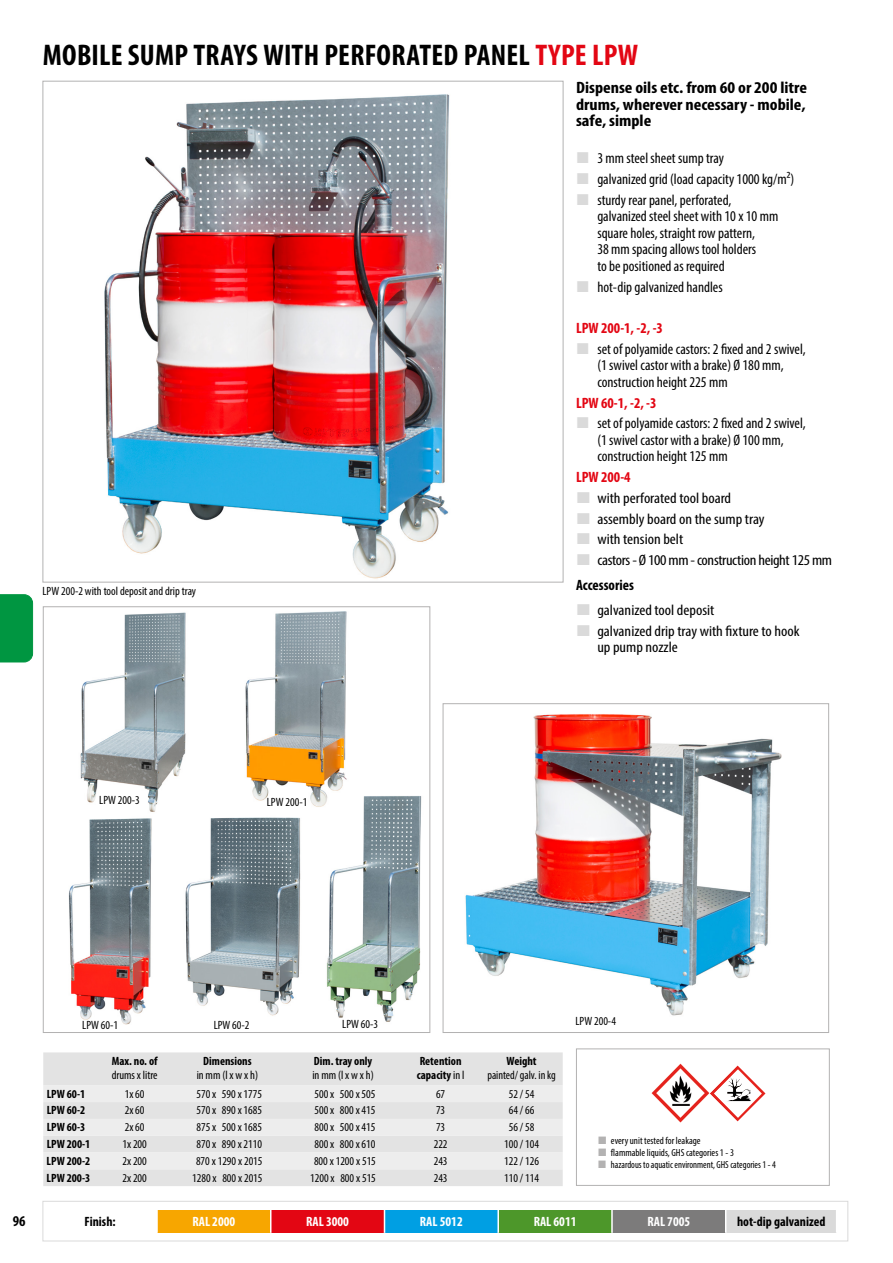
<style>
.page{position:relative;width:893px;height:1263px;background:#fff}
.page>*{position:absolute;margin:0;border:0;box-sizing:border-box;transform-origin:0 0}
.t1{font:700 condensed 30px "Myriad Pro";letter-spacing:.01em;color:#000}
.t2{font:700 condensed 16.5px/16.5px "Myriad Pro";color:#000;text-align:justify;scale:1.1 1}
.t3{font:condensed 15px/16.5px "Myriad Pro";color:#000}
.t4{font:condensed 15px/20.7px "Myriad Pro";color:#000;scale:1.1 1}
.t5{font:700 condensed 15px "Myriad Pro";color:#e30613}
.t6{font:700 condensed 15px "Myriad Pro";color:#000}
.t7{font:700 condensed 13.5px "Myriad Pro";color:#fff}
.t8{font:700 condensed 13.5px "Myriad Pro";color:#000}
.t9{font:condensed 12px "Myriad Pro";color:#000}
.t10{font:700 condensed 12px/14.4px "Myriad Pro";color:#000}
.t11{font:condensed 10.35px/11.7px "Myriad Pro";color:#000}
.s1{color:#e30613}
.s2{font-weight:400}
</style>
<div class="page">
<div style="left:157px;top:1210px;width:114px;height:22px;background:#f7a600"></div>
<div style="left:271px;top:1210px;width:113px;height:22px;background:#e30613"></div>
<div style="left:384px;top:1210px;width:114px;height:22px;background:#009fe3"></div>
<div style="left:498px;top:1210px;width:114px;height:22px;background:#4d972a"></div>
<div style="left:612px;top:1210px;width:114px;height:22px;background:#7c7b7b"></div>
<div style="left:726px;top:1210px;width:111px;height:22px;background:#dadada"></div>
<hr style="left:497px;top:1210px;width:2px;height:22px;background:#fff">
<hr style="left:611px;top:1210px;width:2px;height:22px;background:#fff">
<svg style="left:270px;top:1210px;width:1px;height:23px"></svg>
<svg style="left:384px;top:1210px;width:1px;height:23px"></svg>
<svg style="left:725px;top:1210px;width:1px;height:23px"></svg>
<svg style="left:836px;top:1210px;width:1px;height:22px"></svg>
<hr style="left:156px;top:1210px;width:2px;height:22px;background:#fff">
<div style="left:43px;top:1201px;width:805px;height:40px;border:1px solid #dadada"></div>
<div style="left:0;top:594px;width:33px;height:69px;background:#009641"></div>
<img style="left:104px;top:94px;width:346px;height:485px">
<div style="left:43px;top:1052px;width:520px;height:134px;background:#e3e3e3"></div>
<svg style="left:43px;top:1085px;width:520px;height:84px;background:#e9e9e9"></svg>
<div style="left:576px;top:1048px;width:254px;height:138px;background:#fff;border:1px solid #b3b2b2"></div>
<img style="left:651px;top:1064px;width:114px;height:58px">
<img style="left:465px;top:714px;width:317px;height:302px">
<div style="left:443px;top:703px;width:386px;height:330px;border:1px solid #b3b2b2"></div>
<img style="left:326px;top:796px;width:96px;height:226px">
<img style="left:185px;top:817px;width:116px;height:199px">
<img style="left:245px;top:611px;width:122px;height:197px">
<img style="left:80px;top:612px;width:120px;height:207px">
<img style="left:68px;top:812px;width:95px;height:212px">
<h1 class="t1" style="left:43px;top:36px;width:597px">MOBILE SUMP TRAYS WITH PERFORATED PANEL <span class="s1">TYPE LPW</span></h1>
<p class="t9" style="left:43px;top:583px;width:155px">LPW 200-2 with tool deposit and drip tray</p>
<p class="t9" style="left:99px;top:792px;width:42px">LPW 200-3</p>
<p class="t9" style="left:267px;top:795px;width:42px">LPW 200-1</p>
<p class="t2" style="left:576px;top:79px;width:211px">Dispense oils etc. from 60 or 200 litre drums, wherever necessary - mobile, safe, simple</p>
<p class="t3" style="left:597px;top:148px;width:198px;line-height:20.7px">3 mm steel sheet sump tray<br>galvanized grid (load capacity 1000 kg/m²) sturdy rear panel, perforated,</p>
<p class="t3" style="left:597px;top:208px;width:182px">galvanized steel sheet with 10 x 10 mm square holes, straight row pattern,<br>38 mm spacing allows tool holders<br>to be positioned as required</p>
<p class="t3" style="left:597px;top:278px;width:127px">hot-dip galvanized handles</p>
<p class="t5" style="left:576px;top:319px;width:88px">LPW 200-1, -2, -3</p>
<p class="t3" style="left:597px;top:340px;width:210px">set of polyamide castors: 2 fixed and 2 swivel, (1 swivel castor with a brake) Ø 180 mm, construction height 225 mm</p>
<p class="t5" style="left:576px;top:393px;width:82px">LPW 60-1, -2, -3</p>
<p class="t3" style="left:597px;top:415px;width:210px">set of polyamide castors: 2 fixed and 2 swivel, (1 swivel castor with a brake) Ø 100 mm, construction height 125 mm</p>
<p class="t5" style="left:576px;top:468px;width:56px">LPW 200-4</p>
<p class="t4" style="left:597px;top:487px;width:215px">with perforated tool board<br>assembly board on the sump tray<br>with tension belt<br>castors - Ø 100 mm - construction height 125 mm</p>
<p class="t6" style="left:576px;top:576px;width:59px">Accessories</p>
<p class="t4" style="left:597px;top:600px;width:185px">galvanized tool deposit<br>galvanized drip tray with fixture to hook</p>
<p class="t4" style="left:597px;top:637px;width:75px">up pump nozzle</p>
<p class="t9" style="left:82px;top:1018px;width:37px">LPW 60-1</p>
<p class="t9" style="left:214px;top:1018px;width:37px">LPW 60-2</p>
<p class="t9" style="left:342px;top:1017px;width:37px">LPW 60-3</p>
<p class="t9" style="left:575px;top:1014px;width:42px">LPW 200-4</p>
<p class="t10" style="left:112px;top:1053px;width:47px">Max. no. of</p>
<p class="t9" style="left:112px;top:1068px;width:47px">drums x litre</p>
<p class="t10" style="left:203px;top:1053px;width:50px">Dimensions</p>
<p class="t9" style="left:197px;top:1068px;width:63px">in mm (l x w x h)</p>
<p class="t10" style="left:314px;top:1053px;width:60px">Dim. tray only</p>
<p class="t9" style="left:312px;top:1068px;width:63px">in mm (l x w x h)</p>
<p class="t10" style="left:417px;top:1053px;width:49px">Retention capacity <span class="s2">in l</span></p>
<p class="t10" style="left:506px;top:1053px;width:32px">Weight</p>
<p class="t9" style="left:487px;top:1068px;width:70px">painted/ galv. in kg</p>
<p class="t10" style="left:47px;top:1086px;width:40px">LPW 60-1</p>
<p class="t9" style="left:125px;top:1087px;width:21px">1x 60</p>
<p class="t9" style="left:196px;top:1087px;width:67px">570 x 590 x 1775</p>
<p class="t9" style="left:314px;top:1087px;width:63px">500 x 500 x 505</p>
<p class="t9" style="left:436px;top:1087px;width:11px">67</p>
<p class="t9" style="left:509px;top:1087px;width:27px">52 / 54</p>
<p class="t10" style="left:47px;top:1103px;width:40px">LPW 60-2</p>
<p class="t9" style="left:125px;top:1103px;width:21px">2x 60</p>
<p class="t9" style="left:196px;top:1103px;width:67px">570 x 890 x 1685</p>
<p class="t9" style="left:314px;top:1103px;width:63px">500 x 800 x 415</p>
<p class="t9" style="left:436px;top:1103px;width:11px">73</p>
<p class="t9" style="left:509px;top:1103px;width:27px">64 / 66</p>
<p class="t10" style="left:47px;top:1120px;width:40px">LPW 60-3</p>
<p class="t9" style="left:125px;top:1120px;width:21px">2x 60</p>
<p class="t9" style="left:196px;top:1120px;width:67px">875 x 500 x 1685</p>
<p class="t9" style="left:314px;top:1120px;width:63px">800 x 500 x 415</p>
<p class="t9" style="left:436px;top:1120px;width:11px">73</p>
<p class="t9" style="left:509px;top:1120px;width:27px">56 / 58</p>
<p class="t10" style="left:47px;top:1137px;width:45px">LPW 200-1</p>
<p class="t9" style="left:122px;top:1137px;width:26px">1x 200</p>
<p class="t9" style="left:196px;top:1137px;width:67px">870 x 890 x 2110</p>
<p class="t9" style="left:314px;top:1137px;width:63px">800 x 800 x 610</p>
<p class="t9" style="left:434px;top:1137px;width:15px">222</p>
<p class="t9" style="left:504px;top:1137px;width:36px">100 / 104</p>
<p class="t10" style="left:47px;top:1153px;width:45px">LPW 200-2</p>
<p class="t9" style="left:122px;top:1154px;width:26px">2x 200</p>
<p class="t9" style="left:196px;top:1154px;width:68px">870 x 1290 x 2015</p>
<p class="t9" style="left:314px;top:1154px;width:63px">800 x 1200 x 515</p>
<p class="t9" style="left:434px;top:1154px;width:15px">243</p>
<p class="t9" style="left:504px;top:1154px;width:36px">122 / 126</p>
<p class="t10" style="left:47px;top:1170px;width:45px">LPW 200-3</p>
<p class="t9" style="left:122px;top:1170px;width:26px">2x 200</p>
<p class="t9" style="left:192px;top:1170px;width:72px">1280 x 800 x 2015</p>
<p class="t9" style="left:310px;top:1170px;width:67px">1200 x 800 x 515</p>
<p class="t9" style="left:434px;top:1170px;width:15px">243</p>
<p class="t9" style="left:504px;top:1170px;width:36px">110 / 114</p>
<p class="t11" style="left:611px;top:1135px;width:166px">every unit tested for leakage<br>flammable liquids, GHS categories 1 - 3<br>hazardous to aquatic environment, GHS categories 1 - 4</p>
<p class="t6" style="left:13px;top:1211px;width:14px">96</p>
<p class="t8" style="left:85px;top:1213px;width:33px">Finish:</p>
<p class="t7" style="left:192px;top:1213px;width:44px">RAL 2000</p>
<p class="t7" style="left:306px;top:1213px;width:44px">RAL 3000</p>
<p class="t7" style="left:420px;top:1213px;width:44px">RAL 5012</p>
<p class="t7" style="left:534px;top:1213px;width:44px">RAL 6011</p>
<p class="t7" style="left:647px;top:1213px;width:44px">RAL 7005</p>
<p class="t8" style="left:737px;top:1213px;width:90px">hot-dip galvanized</p>
</div>
